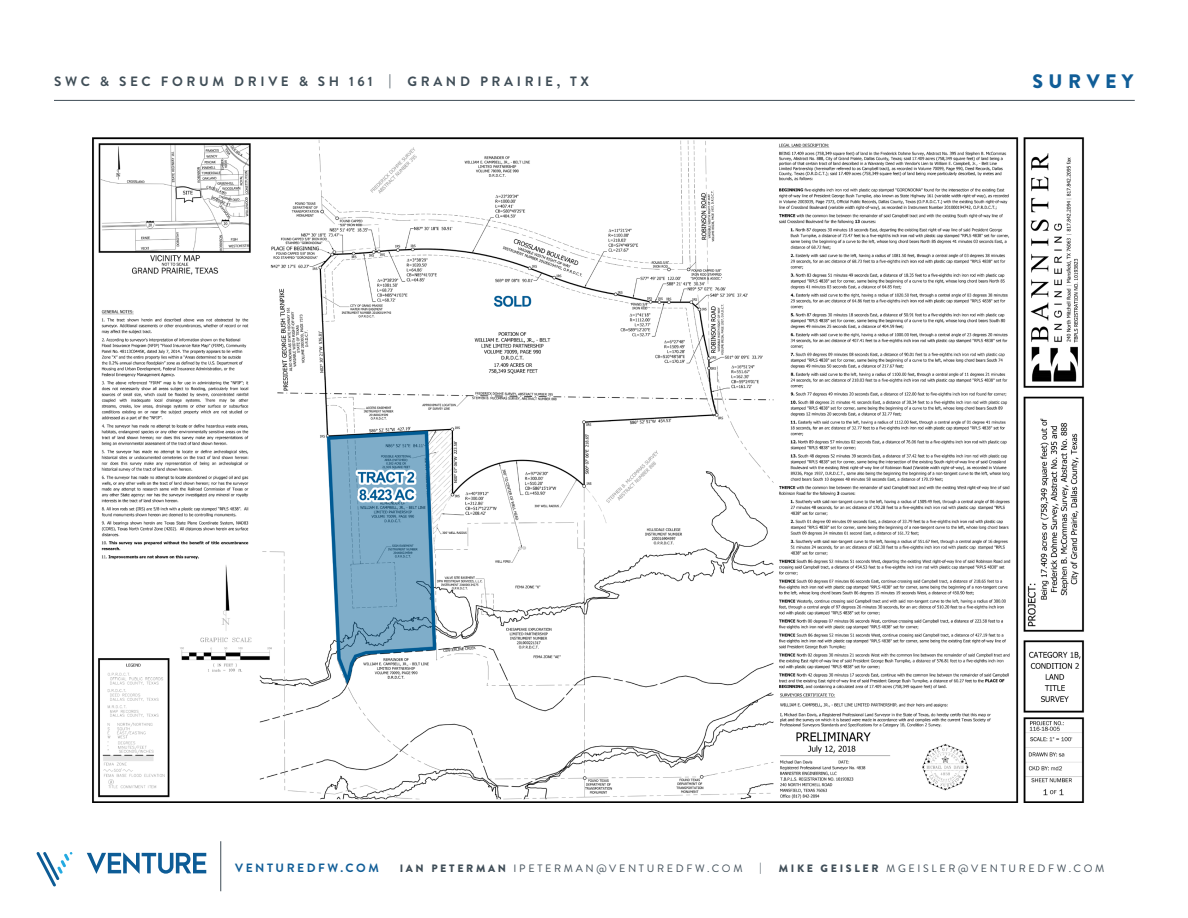
<style>
.page{position:relative;width:1188px;height:918px;background:#fff}
.page>*{position:absolute;margin:0;border:0;box-sizing:border-box;transform-origin:0 0}
.t1{font:900 19.5px "Brandon Grotesque";letter-spacing:.28em;color:#105d97}
.t2{font:700 13.5px "Brandon Grotesque";letter-spacing:.27em;color:#404e57}
.t3{font:700 12px "Brandon Grotesque";letter-spacing:.21em;color:#105d97}
.t4{font:10.65px "Brandon Grotesque";letter-spacing:.25em;color:#3f4d57}
.s1{color:#3f4d57}
.s2{font-weight:900}
</style>
<div class="page">
<svg style="left:37px;top:852px;width:36px;height:34px"></svg>
<svg style="left:87px;top:852px;width:119px;height:22px"></svg>
<hr style="left:220px;top:841px;width:1px;height:50px;background:#3f4d57">
<hr style="left:54px;top:100px;width:1081px;height:1px;background:#3f4d57">
<img style="left:93px;top:137px;width:991px;height:665px">
<p class="t2" style="left:54px;top:72px;width:536px">SWC &amp; SEC FORUM DRIVE &amp; SH 161 <span class="s1">| GRAND PRAIRIE, TX</span></p>
<p class="t1" style="left:1032px;top:67px;width:102px">SURVEY</p>
<p class="t3" style="left:235px;top:860px;width:145px">VENTUREDFW.COM</p>
<p class="t4" style="left:400px;top:861px;width:344px"><span class="s2">IAN PETERMAN</span> IPETERMAN@VENTUREDFW.COM</p>
<p class="t4" style="left:760px;top:861px;width:4px">|</p>
<p class="t4" style="left:779px;top:861px;width:327px"><span class="s2">MIKE GEISLER</span> MGEISLER@VENTUREDFW.COM</p>
</div>
